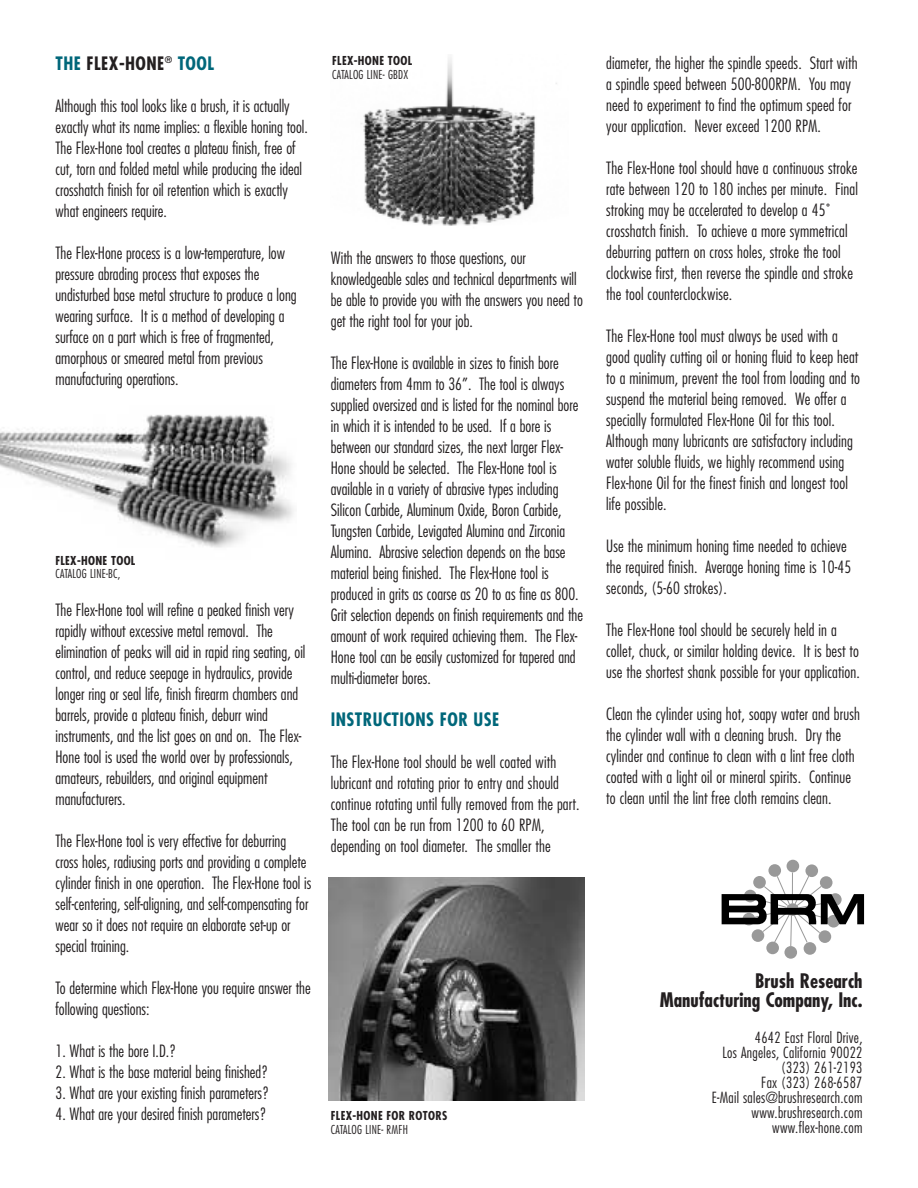
<style>
.page{position:relative;width:918px;height:1188px;background:#fff}
.page>*{position:absolute;margin:0;border:0;box-sizing:border-box;transform-origin:0 0}
.t1{font:700 condensed 19.5px/19.5px "Futura";color:#231f20;text-align:right}
.t2{font:700 condensed 18px "Futura";letter-spacing:.025em;color:#00677a}
.t3{font:700 condensed 18px "Futura";letter-spacing:.025em;color:#231f20}
.t4{font:300 condensed 16.5px/21px "Futura";color:#231f20}
.t5{font:300 condensed 15px/15px "Futura";letter-spacing:.02em;color:#231f20;text-align:right}
.t6{font:300 condensed 12px "Futura";letter-spacing:.02em;color:#231f20}
.t7{font:700 condensed 12px "Futura";letter-spacing:.025em;color:#231f20}
.s1{color:#00677a}
</style>
<div class="page">
<img style="left:360px;top:57px;width:197px;height:169px">
<img style="left:0;top:414px;width:294px;height:134px">
<img style="left:328px;top:878px;width:257px;height:222px">
<div style="left:768px;top:864px;width:13px;height:13px;background:#999;border-radius:50%"></div>
<div style="left:787px;top:860px;width:12px;height:12px;background:#999;border-radius:50%"></div>
<div style="left:805px;top:864px;width:13px;height:13px;background:#999;border-radius:50%"></div>
<div style="left:804px;top:942px;width:12px;height:13px;background:#999;border-radius:50%"></div>
<div style="left:784px;top:946px;width:13px;height:13px;background:#999;border-radius:50%"></div>
<div style="left:766px;top:942px;width:13px;height:12px;background:#999;border-radius:50%"></div>
<svg style="left:722px;top:872px;width:142px;height:75px"></svg>
<p class="t3" style="left:56px;top:55px;width:160px"><span class="s1">THE</span> FLEX-HONE<sup>®</sup> <span class="s1">TOOL</span></p>
<p class="t4" style="left:56px;top:97px;width:254px">Although this tool looks like a brush, it is actually exactly what its name implies: a flexible honing tool.<br>The Flex-Hone tool creates a plateau finish, free of cut, torn and folded metal while producing the ideal crosshatch finish for oil retention which is exactly what engineers require.</p>
<p class="t4" style="left:56px;top:244px;width:243px">The Flex-Hone process is a low-temperature, low pressure abrading process that exposes the undisturbed base metal structure to produce a long wearing surface. It is a method of developing a surface on a part which is free of fragmented, amorphous or smeared metal from previous manufacturing operations.</p>
<p class="t7" style="left:56px;top:555px;width:81px">FLEX-HONE TOOL</p>
<p class="t6" style="left:56px;top:569px;width:66px">CATALOG LINE-BC,</p>
<p class="t4" style="left:56px;top:601px;width:252px">The Flex-Hone tool will refine a peaked finish very rapidly without excessive metal removal. The elimination of peaks will aid in rapid ring seating, oil control, and reduce seepage in hydraulics, provide longer ring or seal life, finish firearm chambers and barrels, provide a plateau finish, deburr wind instruments, and the list goes on and on. The Flex-Hone tool is used the world over by professionals, amateurs, rebuilders, and original equipment manufacturers.</p>
<p class="t4" style="left:56px;top:832px;width:257px">The Flex-Hone tool is very effective for deburring cross holes, radiusing ports and providing a complete cylinder finish in one operation. The Flex-Hone tool is self-centering, self-aligning, and self-compensating for wear so it does not require an elaborate set-up or special training.</p>
<p class="t4" style="left:56px;top:979px;width:257px">To determine which Flex-Hone you require answer the following questions:</p>
<p class="t4" style="left:56px;top:1042px;width:122px">1. What is the bore I.D.?</p>
<p class="t4" style="left:56px;top:1063px;width:215px">2. What is the base material being finished?</p>
<p class="t4" style="left:56px;top:1084px;width:215px">3. What are your existing finish parameters?</p>
<p class="t4" style="left:56px;top:1105px;width:213px">4. What are your desired finish parameters?</p>
<p class="t7" style="left:332px;top:55px;width:81px">FLEX-HONE TOOL</p>
<p class="t6" style="left:332px;top:69px;width:77px">CATALOG LINE- GBDX</p>
<p class="t4" style="left:331px;top:249px;width:254px">With the answers to those questions, our knowledgeable sales and technical departments will be able to provide you with the answers you need to get the right tool for your job.</p>
<p class="t4" style="left:331px;top:354px;width:254px">The Flex-Hone is available in sizes to finish bore diameters from 4mm to 36”. The tool is always supplied oversized and is listed for the nominal bore in which it is intended to be used. If a bore is between our standard sizes, the next larger Flex-Hone should be selected. The Flex-Hone tool is available in a variety of abrasive types including Silicon Carbide, Aluminum Oxide, Boron Carbide, Tungsten Carbide, Levigated Alumina and Zirconia Alumina. Abrasive selection depends on the base material being finished. The Flex-Hone tool is produced in grits as coarse as 20 to as fine as 800.<br>Grit selection depends on finish requirements and the amount of work required achieving them. The Flex-Hone tool can be easily customized for tapered and multi-diameter bores.</p>
<p class="t2" style="left:331px;top:712px;width:170px">INSTRUCTIONS FOR USE</p>
<p class="t4" style="left:331px;top:753px;width:250px">The Flex-Hone tool should be well coated with lubricant and rotating prior to entry and should continue rotating until fully removed from the part.<br>The tool can be run from 1200 to 60 RPM, depending on tool diameter. The smaller the</p>
<p class="t7" style="left:331px;top:1110px;width:118px">FLEX-HONE FOR ROTORS</p>
<p class="t6" style="left:331px;top:1124px;width:79px">CATALOG LINE- RMFH</p>
<p class="t4" style="left:606px;top:53px;width:253px">diameter, the higher the spindle speeds. Start with a spindle speed between 500-800RPM. You may need to experiment to find the optimum speed for your application. Never exceed 1200 RPM.</p>
<p class="t4" style="left:606px;top:158px;width:253px">The Flex-Hone tool should have a continuous stroke rate between 120 to 180 inches per minute. Final stroking may be accelerated to develop a 45˚ crosshatch finish. To achieve a more symmetrical deburring pattern on cross holes, stroke the tool clockwise first, then reverse the spindle and stroke the tool counterclockwise.</p>
<p class="t4" style="left:606px;top:326px;width:256px">The Flex-Hone tool must always be used with a good quality cutting oil or honing fluid to keep heat to a minimum, prevent the tool from loading and to suspend the material being removed. We offer a specially formulated Flex-Hone Oil for this tool.<br>Although many lubricants are satisfactory including water soluble fluids, we highly recommend using Flex-hone Oil for the finest finish and longest tool life possible.</p>
<p class="t4" style="left:606px;top:536px;width:247px">Use the minimum honing time needed to achieve the required finish. Average honing time is 10-45 seconds, (5-60 strokes).</p>
<p class="t4" style="left:606px;top:620px;width:255px">The Flex-Hone tool should be securely held in a collet, chuck, or similar holding device. It is best to use the shortest shank possible for your application.</p>
<p class="t4" style="left:606px;top:704px;width:255px">Clean the cylinder using hot, soapy water and brush the cylinder wall with a cleaning brush. Dry the cylinder and continue to clean with a lint free cloth coated with a light oil or mineral spirits. Continue to clean until the lint free cloth remains clean.</p>
<p class="t1" style="left:660px;top:973px;width:204px">Brush Research<br>Manufacturing Company, Inc.</p>
<p class="t5" style="left:712px;top:1031px;width:152px">4642 East Floral Drive,<br>Los Angeles, California 90022 (323) 261-2193<br>Fax (323) 268-6587<br>E-Mail sales@brushresearch.com www.brushresearch.com www.flex-hone.com</p>
</div>
